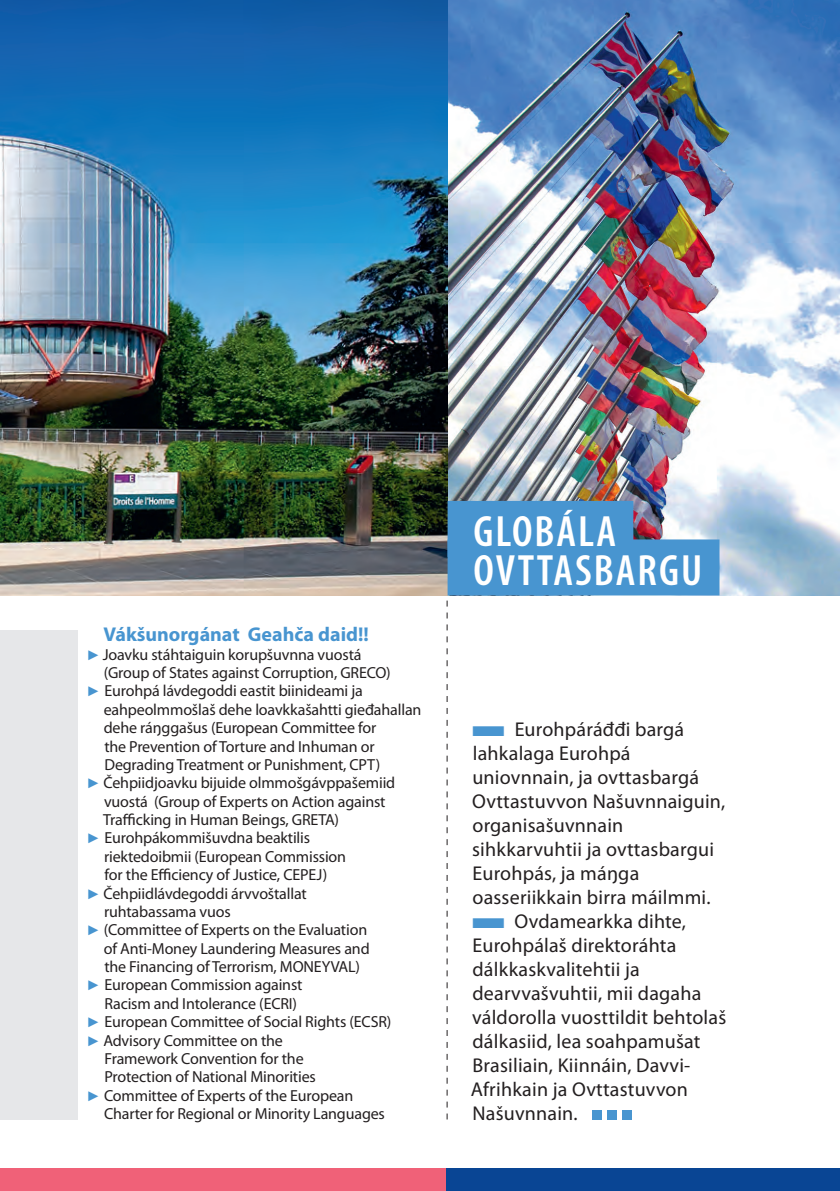
<style>
.page{position:relative;width:840px;height:1191px;background:#fff}
.page>*{position:absolute;margin:0;border:0;box-sizing:border-box;transform-origin:0 0}
.t1{font:600 condensed 44px/38.4px "Myriad Pro";letter-spacing:.045em;color:#fff}
.t2{font:20px/24px "Myriad Pro";letter-spacing:.01em;color:#231f20}
.t3{font:700 20px "Myriad Pro";color:#4895d0}
.t4{font:16px "Myriad Pro";letter-spacing:-.01em;color:#231f20}
.s1{font-family:"Arial";font-size:14px;color:#4895d0}
.s2{color:#4895d0}
</style>
<div class="page">
<img style="left:0;top:0;width:839px;height:595px">
<div style="left:591px;top:1110px;width:10px;height:10px;background:#4895d0"></div>
<div style="left:606px;top:1110px;width:10px;height:10px;background:#4895d0"></div>
<div style="left:621px;top:1110px;width:10px;height:10px;background:#4895d0"></div>
<div style="left:447px;top:501px;width:186px;height:56px;background:#4895d0"></div>
<div style="left:447px;top:539px;width:272px;height:56px;background:#4895d0"></div>
<svg style="left:446px;top:600px;width:1px;height:519px"></svg>
<div style="left:0;top:1168px;width:447px;height:23px;background:#f06178"></div>
<div style="left:446px;top:1168px;width:393px;height:23px;background:#094594"></div>
<div style="left:0;top:630px;width:77px;height:489px;background:#e6e7e9"></div>
<p class="t3" style="left:103px;top:621px;width:267px">Vákšunorgánat Geahča daid!!</p>
<p class="t4" style="left:86px;top:644px;width:276px"><span class="s1">►</span> Joavku stáhtaiguin korupšuvnna vuostá</p>
<p class="t4" style="left:104px;top:663px;width:288px">(Group of States against Corruption, GRECO)</p>
<p class="t4" style="left:86px;top:681px;width:278px"><span class="s1">►</span> Eurohpá lávdegoddi eastit biinideami ja</p>
<p class="t4" style="left:104px;top:699px;width:319px">eahpeolmmošlaš dehe loavkkašahtti gieđahallan</p>
<p class="t4" style="left:104px;top:718px;width:274px">dehe ráŋggašus (European Committee for</p>
<p class="t4" style="left:104px;top:736px;width:272px">the Prevention of Torture and Inhuman or</p>
<p class="t4" style="left:104px;top:754px;width:277px">Degrading Treatment or Punishment, CPT)</p>
<p class="t4" style="left:86px;top:773px;width:310px"><span class="s1">►</span> Čehpiidjoavku bijuide olmmošgávppašemiid</p>
<p class="t4" style="left:104px;top:791px;width:283px">vuostá (Group of Experts on Action against</p>
<p class="t4" style="left:103px;top:810px;width:237px">Trafficking in Human Beings, GRETA)</p>
<p class="t4" style="left:86px;top:828px;width:225px"><span class="s1">►</span> Eurohpákommišuvdna beaktilis</p>
<p class="t4" style="left:104px;top:846px;width:243px">riektedoibmii (European Commission</p>
<p class="t4" style="left:105px;top:865px;width:224px">for the Efficiency of Justice, CEPEJ)</p>
<p class="t4" style="left:86px;top:883px;width:222px"><span class="s1">►</span> Čehpiidlávdegoddi árvvoštallat</p>
<p class="t4" style="left:104px;top:901px;width:128px">ruhtabassama vuos</p>
<p class="t4" style="left:86px;top:920px;width:282px"><span class="s1">►</span> (Committee of Experts on the Evaluation</p>
<p class="t4" style="left:104px;top:938px;width:267px">of Anti-Money Laundering Measures and</p>
<p class="t4" style="left:104px;top:957px;width:257px">the Financing of Terrorism, MONEYVAL)</p>
<p class="t4" style="left:86px;top:975px;width:217px"><span class="s1">►</span> European Commission against</p>
<p class="t4" style="left:104px;top:993px;width:194px">Racism and Intolerance (ECRI)</p>
<p class="t4" style="left:86px;top:1012px;width:306px"><span class="s1">►</span> European Committee of Social Rights (ECSR)</p>
<p class="t4" style="left:86px;top:1030px;width:198px"><span class="s1">►</span> Advisory Committee on the</p>
<p class="t4" style="left:104px;top:1048px;width:200px">Framework Convention for the</p>
<p class="t4" style="left:104px;top:1067px;width:213px">Protection of National Minorities</p>
<p class="t4" style="left:86px;top:1085px;width:268px"><span class="s1">►</span> Committee of Experts of the European</p>
<p class="t4" style="left:104px;top:1103px;width:282px">Charter for Regional or Minority Languages</p>
<h1 class="t1" style="left:473px;top:512px;width:230px">GLOBÁLA<br>OVTTASBARGU</h1>
<p class="t2" style="left:471px;top:717px;width:255px"><span class="s2">■</span> Eurohpáráđđi bargá lahkalaga Eurohpá uniovnnain, ja ovttasbargá<br>Ovttastuvvon Našuvnnaiguin, organisašuvnnain sihkkarvuhtii ja ovttasbargui<br>Eurohpás, ja máŋga oasseriikkain birra máilmmi.</p>
<p class="t2" style="left:470px;top:909px;width:257px"><span class="s2">■</span> Ovdamearkka dihte,<br>Eurohpálaš direktoráhta dálkkaskvalitehtii ja dearvvašvuhtii, mii dagaha váldorolla vuosttildit behtolaš dálkasiid, lea soahpamušat<br>Brasiliain, Kiinnáin, Davvi-<br>Afrihkain ja Ovttastuvvon<br>Našuvnnain.</p>
</div>
